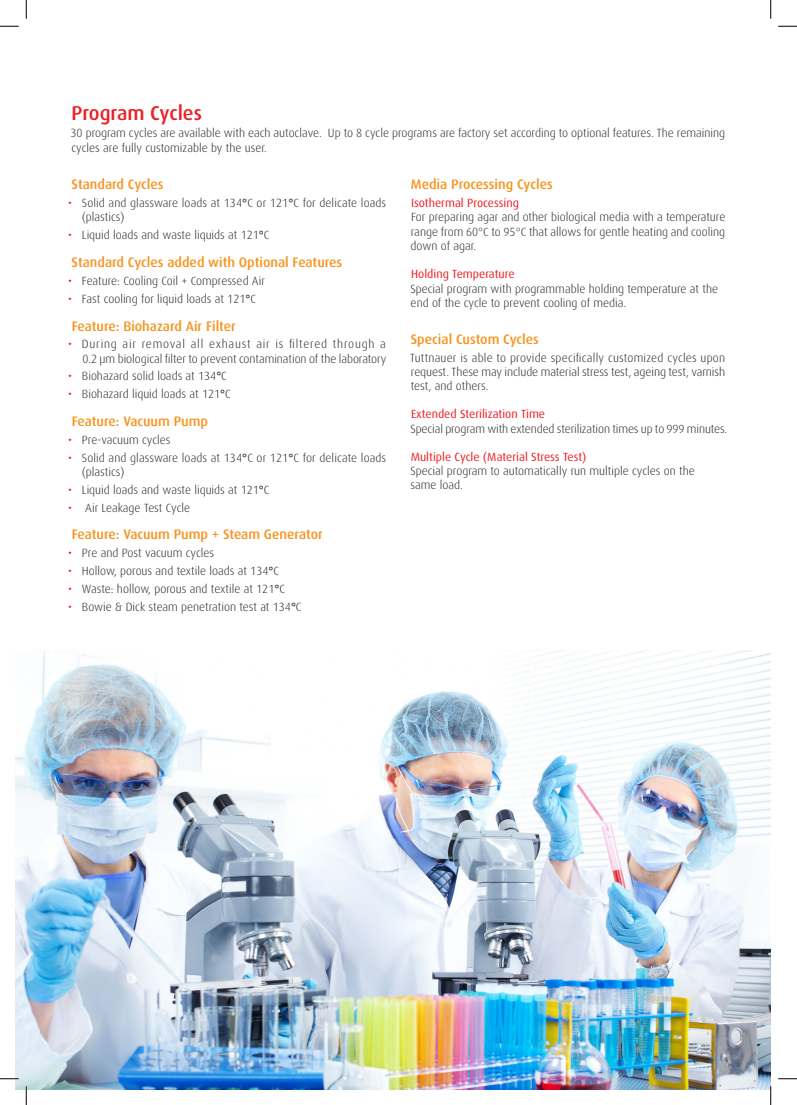
<style>
.page{position:relative;width:797px;height:1105px;background:#fff}
.page>*{position:absolute;margin:0;border:0;box-sizing:border-box;transform-origin:0 0}
.t1{font:500 20px "Dax";color:#ee1d23}
.t2{font:500 13.75px "Dax";color:#f7931d}
.t3{font:300 11.88px/14.2px "Dax";color:#231f20}
.t4{font:11.88px "Dax";color:#ee1d23}
.s1{font-weight:400;color:#ee1d23}
.s2{font-weight:500}
</style>
<div class="page">
<img style="left:16px;top:651px;width:754px;height:438px">
<svg style="left:0;top:25px;width:19px;height:2px"></svg>
<svg style="left:778px;top:25px;width:19px;height:2px"></svg>
<svg style="left:0;top:1078px;width:19px;height:1px"></svg>
<svg style="left:778px;top:1078px;width:19px;height:1px"></svg>
<svg style="left:25px;top:0;width:2px;height:19px"></svg>
<svg style="left:25px;top:1086px;width:2px;height:19px"></svg>
<svg style="left:770px;top:0;width:1px;height:19px"></svg>
<svg style="left:770px;top:1086px;width:1px;height:19px"></svg>
<h1 class="t1" style="left:71px;top:102px;width:132px">Program Cycles</h1>
<p class="t3" style="left:71px;top:126px;width:656px">30 program cycles are available with each autoclave. Up to 8 cycle programs are factory set according to optional features. The remaining cycles are fully customizable by the user.</p>
<p class="t2" style="left:72px;top:177px;width:94px">Standard Cycles</p>
<p class="t3" style="left:82px;top:196px;width:306px;text-indent:-14px"><span class="s1">•</span> Solid and glassware loads at 134<span class="s2">°</span>C or 121<span class="s2">°</span>C for delicate loads (plastics)</p>
<p class="t3" style="left:68px;top:228px;width:203px"><span class="s1">•</span> Liquid loads and waste liquids at 121<span class="s2">°</span>C</p>
<p class="t2" style="left:72px;top:255px;width:272px">Standard Cycles added with Optional Features</p>
<p class="t3" style="left:68px;top:274px;width:198px"><span class="s1">•</span> Feature: Cooling Coil + Compressed Air</p>
<p class="t3" style="left:68px;top:291px;width:189px"><span class="s1">•</span> Fast cooling for liquid loads at 121<span class="s2">°</span>C</p>
<p class="t2" style="left:72px;top:318px;width:166px">Feature: Biohazard Air Filter</p>
<p class="t3" style="left:68px;top:337px;width:320px;text-align:right"><span class="s1">•</span> During air removal all exhaust air is filtered through a<br>0.2 μm biological filter to prevent contamination of the laboratory</p>
<p class="t3" style="left:68px;top:369px;width:160px"><span class="s1">•</span> Biohazard solid loads at 134<span class="s2">°</span>C</p>
<p class="t3" style="left:68px;top:387px;width:164px"><span class="s1">•</span> Biohazard liquid loads at 121<span class="s2">°</span>C</p>
<p class="t2" style="left:72px;top:414px;width:138px">Feature: Vacuum Pump</p>
<p class="t3" style="left:68px;top:433px;width:104px"><span class="s1">•</span> Pre-vacuum cycles</p>
<p class="t3" style="left:82px;top:451px;width:306px;text-indent:-14px"><span class="s1">•</span> Solid and glassware loads at 134<span class="s2">°</span>C or 121<span class="s2">°</span>C for delicate loads (plastics)</p>
<p class="t3" style="left:68px;top:483px;width:203px"><span class="s1">•</span> Liquid loads and waste liquids at 121<span class="s2">°</span>C</p>
<p class="t3" style="left:68px;top:500px;width:124px"><span class="s1">•</span> Air Leakage Test Cycle</p>
<p class="t2" style="left:72px;top:527px;width:252px">Feature: Vacuum Pump + Steam Generator</p>
<p class="t3" style="left:68px;top:546px;width:148px"><span class="s1">•</span> Pre and Post vacuum cycles</p>
<p class="t3" style="left:68px;top:564px;width:212px"><span class="s1">•</span> Hollow, porous and textile loads at 134<span class="s2">°</span>C</p>
<p class="t3" style="left:68px;top:582px;width:218px"><span class="s1">•</span> Waste: hollow, porous and textile at 121<span class="s2">°</span>C</p>
<p class="t3" style="left:68px;top:599px;width:235px"><span class="s1">•</span> Bowie &amp; Dick steam penetration test at 134<span class="s2">°</span>C</p>
<p class="t2" style="left:411px;top:177px;width:143px">Media Processing Cycles</p>
<p class="t4" style="left:411px;top:196px;width:109px">Isothermal Processing</p>
<p class="t3" style="left:410px;top:210px;width:316px;text-align:justify">For preparing agar and other biological media with a temperature range from 60°C to 95°C that allows for gentle heating and cooling down of agar.</p>
<p class="t4" style="left:411px;top:268px;width:105px">Holding Temperature</p>
<p class="t3" style="left:410px;top:281px;width:309px">Special program with programmable holding temperature at the end of the cycle to prevent cooling of media.</p>
<p class="t2" style="left:411px;top:332px;width:130px">Special Custom Cycles</p>
<p class="t3" style="left:410px;top:351px;width:316px;text-align:justify">Tuttnauer is able to provide specifically customized cycles upon request. These may include material stress test, ageing test, varnish test, and others.</p>
<p class="t4" style="left:411px;top:408px;width:136px">Extended Sterilization Time</p>
<p class="t3" style="left:410px;top:421px;width:318px">Special program with extended sterilization times up to 999 minutes.</p>
<p class="t4" style="left:411px;top:450px;width:177px">Multiple Cycle (Material Stress Test)</p>
<p class="t3" style="left:410px;top:464px;width:286px">Special program to automatically run multiple cycles on the same load.</p>
</div>
